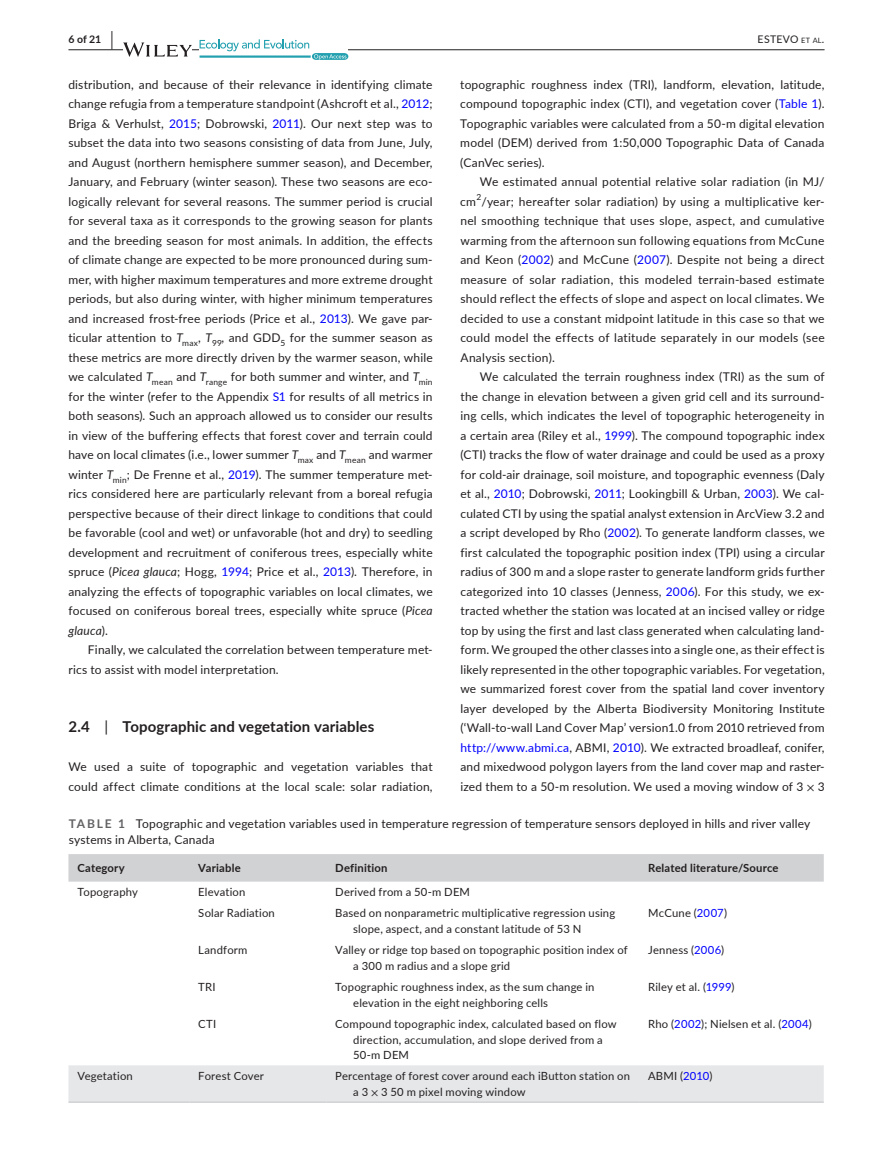
<style>
.page{position:relative;width:893px;height:1174px;background:#fff}
.page>*{position:absolute;margin:0;border:0;box-sizing:border-box;transform-origin:0 0}
.t1{font:700 15px "Lato";letter-spacing:.005em;color:#231f20}
.t2{font:12px/19.5px "Lato";letter-spacing:.015em;color:#231f20;text-align:justify}
.t3{font:11.25px/15.8px "Lato";letter-spacing:.015em;color:#231f20}
.t4{font:700 11.25px "Lato";letter-spacing:.015em;color:#231f20}
.t5{font:10.5px "Lato";letter-spacing:.03em;color:#231f20}
.t6{font:700 10.5px "Lato";color:#231f20}
.s1{font-size:19.5px}
.s2{font-size:7.35px}
.s3{color:#00f}
.s4{font-style:italic}
.s5{font-family:"STIX"}
.s6{font-weight:700;color:#636366}
.s7{font-weight:400}
</style>
<div class="page">
<hr style="left:68px;top:49px;width:756px;height:1px;background:#231f20">
<svg style="left:123px;top:42px;width:69px;height:15px"></svg>
<svg style="left:200px;top:39px;width:148px;height:21px"></svg>
<div style="left:68px;top:854px;width:756px;height:27px;background:#d1d2d4"></div>
<div style="left:68px;top:1065px;width:756px;height:36px;background:#e6e7e9"></div>
<hr style="left:68px;top:1101px;width:121px;height:1px;background:#d1d2d4">
<hr style="left:189px;top:1101px;width:137px;height:1px;background:#d1d2d4">
<hr style="left:326px;top:1101px;width:313px;height:1px;background:#d1d2d4">
<hr style="left:639px;top:1101px;width:185px;height:1px;background:#d1d2d4">
<p class="t6" style="left:68px;top:31px;width:46px">6 of 21 <span class="s1">|</span></p>
<p class="t5" style="left:758px;top:31px;width:68px">ESTEVO <span class="s2">et al</span>.</p>
<p class="t2" style="left:68px;top:74px;width:366px">distribution, and because of their relevance in identifying climate change refugia from a temperature standpoint (Ashcroft et al., <span class="s3">2012</span>; Briga &amp; Verhulst, <span class="s3">2015</span>; Dobrowski, <span class="s3">2011</span>). Our next step was to subset the data into two seasons consisting of data from June, July, and August (northern hemisphere summer season), and December, January, and February (winter season). These two seasons are eco&shy;logically relevant for several reasons. The summer period is crucial for several taxa as it corresponds to the growing season for plants and the breeding season for most animals. In addition, the effects of climate change are expected to be more pronounced during sum&shy;mer, with higher maximum temperatures and more extreme drought periods, but also during winter, with higher minimum temperatures and increased frost-free periods (Price et al., <span class="s3">2013</span>). We gave par&shy;ticular attention to <span class="s4">T</span><sub>max</sub>, <span class="s4">T</span><sub>99</sub>, and GDD<sub>5</sub> for the summer season as these metrics are more directly driven by the warmer season, while we calculated <span class="s4">T</span><sub>mean</sub> and <span class="s4">T</span><sub>range</sub> for both summer and winter, and <span class="s4">T</span><sub>min </sub>for the winter (refer to the Appendix <span class="s3">S1</span> for results of all metrics in both seasons). Such an approach allowed us to consider our results in view of the buffering effects that forest cover and terrain could have on local climates (i.e., lower summer <span class="s4">T</span><sub>max</sub> and <span class="s4">T</span><sub>mean</sub> and warmer winter <span class="s4">T</span><sub>min</sub>; De Frenne et al., <span class="s3">2019</span>). The summer temperature met&shy;rics considered here are particularly relevant from a boreal refugia perspective because of their direct linkage to conditions that could be favorable (cool and wet) or unfavorable (hot and dry) to seedling development and recruitment of coniferous trees, especially white spruce (<span class="s4">Picea glauca</span>; Hogg, <span class="s3">1994</span>; Price et al., <span class="s3">2013</span>). Therefore, in analyzing the effects of topographic variables on local climates, we focused on coniferous boreal trees, especially white spruce (<span class="s4">Picea glauca</span>).</p>
<p class="t2" style="left:68px;top:639px;width:366px;text-indent:20px">Finally, we calculated the correlation between temperature met&shy;rics to assist with model interpretation.</p>
<p class="t2" style="left:460px;top:74px;width:366px">topographic roughness index (TRI), landform, elevation, latitude, compound topographic index (CTI), and vegetation cover (<span class="s3">Table 1</span>).<br>Topographic variables were calculated from a 50-m digital elevation model (DEM) derived from 1:50,000 Topographic Data of Canada (CanVec series).</p>
<p class="t2" style="left:460px;top:171px;width:366px;text-indent:20px">We estimated annual potential relative solar radiation (in MJ/ cm<sup>2</sup>/year; hereafter solar radiation) by using a multiplicative ker&shy;nel smoothing technique that uses slope, aspect, and cumulative warming from the afternoon sun following equations from McCune and Keon (<span class="s3">2002</span>) and McCune (<span class="s3">2007</span>). Despite not being a direct measure of solar radiation, this modeled terrain-based estimate should reflect the effects of slope and aspect on local climates. We decided to use a constant midpoint latitude in this case so that we could model the effects of latitude separately in our models (see Analysis section).</p>
<p class="t2" style="left:460px;top:366px;width:366px;text-indent:20px">We calculated the terrain roughness index (TRI) as the sum of the change in elevation between a given grid cell and its surround&shy;ing cells, which indicates the level of topographic heterogeneity in a certain area (Riley et al., <span class="s3">1999</span>). The compound topographic index (CTI) tracks the flow of water drainage and could be used as a proxy for cold-air drainage, soil moisture, and topographic evenness (Daly et al., <span class="s3">2010</span>; Dobrowski, <span class="s3">2011</span>; Lookingbill &amp; Urban, <span class="s3">2003</span>). We cal&shy;culated CTI by using the spatial analyst extension in ArcView 3.2 and a script developed by Rho (<span class="s3">2002</span>). To generate landform classes, we first calculated the topographic position index (TPI) using a circular radius of 300 m and a slope raster to generate landform grids further categorized into 10 classes (Jenness, <span class="s3">2006</span>). For this study, we ex&shy;tracted whether the station was located at an incised valley or ridge top by using the first and last class generated when calculating land&shy;form. We grouped the other classes into a single one, as their effect is likely represented in the other topographic variables. For vegetation, we summarized forest cover from the spatial land cover inventory layer developed by the Alberta Biodiversity Monitoring Institute (‘Wall-to-wall Land Cover Map’ version1.0 from 2010 retrieved from <span class="s3">http://www.abmi.ca</span>, ABMI, <span class="s3">2010</span>). We extracted broadleaf, conifer, and mixedwood polygon layers from the land cover map and raster&shy;ized them to a 50-m resolution. We used a moving window of 3 <span class="s5">×</span> 3</p>
<p class="t2" style="left:69px;top:814px;width:743px;line-height:16.5px"><span class="s6">TABLE 1</span> Topographic and vegetation variables used in temperature regression of temperature sensors deployed in hills and river valley systems in Alberta, Canada</p>
<p class="t4" style="left:77px;top:860px;width:49px">Category</p>
<p class="t4" style="left:198px;top:860px;width:44px">Variable</p>
<p class="t4" style="left:335px;top:860px;width:54px">Definition</p>
<p class="t4" style="left:648px;top:860px;width:132px">Related literature/Source</p>
<p class="t3" style="left:77px;top:884px;width:62px">Topography</p>
<p class="t3" style="left:198px;top:884px;width:49px">Elevation</p>
<p class="t3" style="left:335px;top:884px;width:136px">Derived from a 50-m DEM</p>
<p class="t3" style="left:198px;top:905px;width:78px">Solar Radiation</p>
<p class="t3" style="left:353px;top:905px;width:263px;text-indent:-18px">Based on nonparametric multiplicative regression using slope, aspect, and a constant latitude of 53 N</p>
<p class="t3" style="left:648px;top:905px;width:80px">McCune (<span class="s3">2007</span>)</p>
<p class="t3" style="left:198px;top:941px;width:51px">Landform</p>
<p class="t3" style="left:353px;top:941px;width:276px;text-indent:-18px">Valley or ridge top based on topographic position index of a 300 m radius and a slope grid</p>
<p class="t3" style="left:648px;top:941px;width:78px">Jenness (<span class="s3">2006</span>)</p>
<p class="t3" style="left:198px;top:978px;width:19px">TRI</p>
<p class="t3" style="left:353px;top:978px;width:243px;text-indent:-18px">Topographic roughness index, as the sum change in elevation in the eight neighboring cells</p>
<p class="t3" style="left:648px;top:978px;width:88px">Riley et al. (<span class="s3">1999</span>)</p>
<p class="t3" style="left:198px;top:1015px;width:19px">CTI</p>
<p class="t3" style="left:353px;top:1015px;width:265px;text-indent:-18px">Compound topographic index, calculated based on flow direction, accumulation, and slope derived from a<br>50-m DEM</p>
<p class="t3" style="left:648px;top:1015px;width:165px">Rho (<span class="s3">2002</span>); Nielsen et al. (<span class="s3">2004</span>)</p>
<p class="t3" style="left:77px;top:1068px;width:57px">Vegetation</p>
<p class="t3" style="left:198px;top:1068px;width:67px">Forest Cover</p>
<p class="t3" style="left:353px;top:1068px;width:278px;text-indent:-18px">Percentage of forest cover around each iButton station on a 3 <span class="s5">×</span> 3 50 m pixel moving window</p>
<p class="t3" style="left:648px;top:1068px;width:66px">ABMI (<span class="s3">2010</span>)</p>
<p class="t1" style="left:68px;top:716px;width:307px">2.4 <span class="s7">|</span> Topographic and vegetation variables</p>
<p class="t2" style="left:68px;top:756px;width:366px">We used a suite of topographic and vegetation variables that could affect climate conditions at the local scale: solar radiation,</p>
</div>
